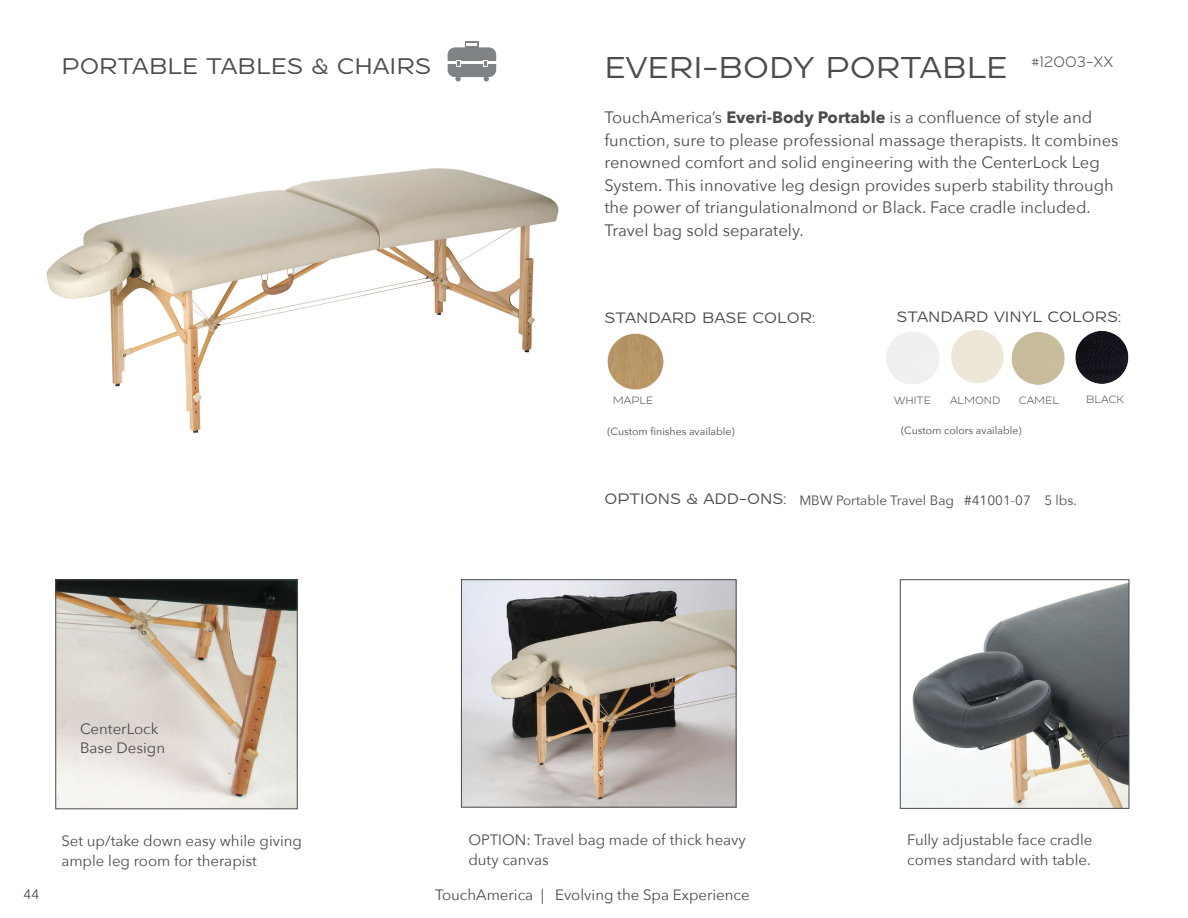
<style>
.page{position:relative;width:1188px;height:918px;background:#fff}
.page>*{position:absolute;margin:0;border:0;box-sizing:border-box;transform-origin:0 0}
.t1{font:700 30px "Resamitz";color:#4b4c4d}
.t2{font:700 22.5px "Resamitz";color:#4b4c4d}
.t3{font:16.5px/22.5px "Avenir Next";color:#4b4c4d}
.t4{font:15px/19.5px "Avenir Next";color:#4b4c4d}
.t5{font:700 15px "Resamitz";color:#4b4c4d}
.t6{font:15px "Resamitz";color:#4b4c4d}
.t7{font:13.5px "Avenir Next";color:#4b4c4d}
.t8{font:10.5px "Avenir Next";color:#4b4c4d}
.t9{font:10.5px "Resamitz";color:#4b4c4d}
.s1{font-weight:700}
</style>
<div class="page">
<div style="left:448px;top:47px;width:48px;height:30px;background:#808385;border-radius:7px"></div>
<hr style="left:444px;top:62px;width:56px;height:2px;background:#fff">
<svg style="left:456px;top:60px;width:4px;height:7px"></svg>
<svg style="left:483px;top:60px;width:5px;height:7px"></svg>
<svg style="left:465px;top:42px;width:14px;height:5px"></svg>
<svg style="left:467px;top:43px;width:10px;height:3px"></svg>
<svg style="left:455px;top:77px;width:6px;height:5px"></svg>
<svg style="left:484px;top:77px;width:5px;height:5px"></svg>
<img style="left:1011px;top:332px;width:54px;height:53px">
<img style="left:886px;top:330px;width:118px;height:54px">
<img style="left:1075px;top:331px;width:54px;height:53px">
<img style="left:46px;top:168px;width:513px;height:265px">
<img style="left:607px;top:334px;width:56px;height:56px">
<img style="left:58px;top:582px;width:237px;height:225px">
<div style="left:56px;top:580px;width:241px;height:229px;border:1px solid #4b4c4d"></div>
<img style="left:463px;top:582px;width:271px;height:223px">
<img style="left:902px;top:583px;width:225px;height:224px">
<div style="left:900px;top:580px;width:229px;height:229px;border:1px solid #4b4c4d"></div>
<p class="t2" style="left:61px;top:53px;width:372px">PORTABLE TABLES &amp; CHAIRS</p>
<p class="t6" style="left:1031px;top:53px;width:84px">#12003-XX</p>
<p class="t1" style="left:604px;top:50px;width:405px">EVERI-BODY PORTABLE</p>
<p class="t3" style="left:604px;top:105px;width:516px">TouchAmerica’s <span class="s1">Everi-Body Portable</span> is a confluence of style and function, sure to please professional massage therapists. It combines renowned comfort and solid engineering with the CenterLock Leg System. This innovative leg design provides superb stability through the power of triangulationalmond or Black. Face cradle included.<br>Travel bag sold separately.</p>
<p class="t5" style="left:604px;top:309px;width:212px">STANDARD BASE COLOR:</p>
<p class="t5" style="left:896px;top:308px;width:226px">STANDARD VINYL COLORS:</p>
<p class="t9" style="left:613px;top:395px;width:42px">MAPLE</p>
<p class="t8" style="left:607px;top:423px;width:129px">(Custom finishes available)</p>
<p class="t9" style="left:894px;top:394px;width:38px">WHITE</p>
<p class="t9" style="left:950px;top:395px;width:52px">ALMOND</p>
<p class="t9" style="left:1019px;top:394px;width:42px">CAMEL</p>
<p class="t9" style="left:1086px;top:393px;width:39px">BLACK</p>
<p class="t8" style="left:901px;top:421px;width:122px">(Custom colors available)</p>
<p class="t5" style="left:604px;top:490px;width:183px">OPTIONS &amp; ADD-ONS:</p>
<p class="t7" style="left:799px;top:489px;width:279px">MBW Portable Travel Bag #41001-07 5 lbs.</p>
<p class="t4" style="left:80px;top:718px;width:87px">CenterLock<br>Base Design</p>
<p class="t4" style="left:61px;top:831px;width:242px">Set up/take down easy while giving ample leg room for therapist</p>
<p class="t4" style="left:468px;top:830px;width:279px">OPTION: Travel bag made of thick heavy duty canvas</p>
<p class="t4" style="left:907px;top:830px;width:187px">Fully adjustable face cradle comes standard with table.</p>
<p class="t7" style="left:24px;top:883px;width:17px">44</p>
<p class="t4" style="left:435px;top:884px;width:316px">TouchAmerica | Evolving the Spa Experience</p>
</div>
